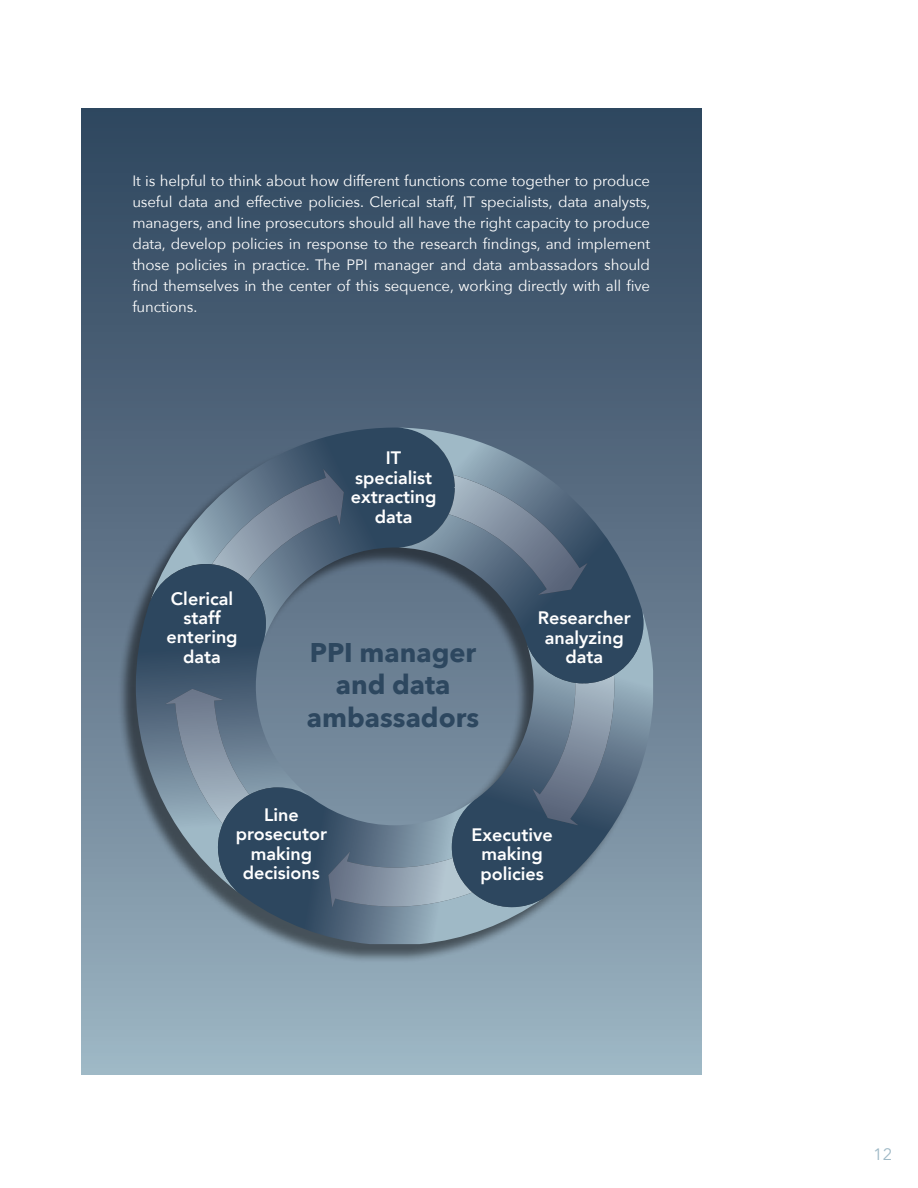
<style>
.page{position:relative;width:918px;height:1188px;background:#fff}
.page>*{position:absolute;margin:0;border:0;box-sizing:border-box;transform-origin:0 0}
.t1{font:700 27px/32.4px "Avenir Next";color:#2d475f;text-align:center}
.t2{font:800 18px/19.5px "Avenir";color:#fff;text-align:center}
.t3{font:16.5px "Avenir Next";color:#9fb9c6}
.t4{font:15px/21px "Avenir Next";letter-spacing:-.01em;color:#fff;text-align:justify}
</style>
<div class="page">
<div style="left:81px;top:108px;width:620px;height:967px;background:linear-gradient(to bottom,#2c415a,#9bb1c0)"></div>
<div style="left:117px;top:430px;width:534px;height:533px;background:#000;opacity:.5"></div>
<svg style="left:151px;top:428px;width:247px;height:213px;background:#4f657a"></svg>
<svg style="left:212px;top:469px;width:132px;height:112px;background:#67798c"></svg>
<svg style="left:136px;top:564px;width:176px;height:329px;background:#576c80"></svg>
<svg style="left:264px;top:624px;width:2px;height:17px"></svg>
<svg style="left:165px;top:689px;width:84px;height:135px;background:#758899"></svg>
<svg style="left:218px;top:787px;width:325px;height:157px;background:#5a7184"></svg>
<svg style="left:328px;top:851px;width:145px;height:57px;background:#7f90a1"></svg>
<svg style="left:452px;top:609px;width:201px;height:298px;background:#5c7387"></svg>
<svg style="left:532px;top:683px;width:82px;height:142px;background:#697b8e"></svg>
<svg style="left:398px;top:428px;width:245px;height:255px;background:#4f657a"></svg>
<svg style="left:449px;top:475px;width:139px;height:120px;background:#627488"></svg>
<p class="t4" style="left:132px;top:169px;width:520px">It is helpful to think about how different functions come together to produce useful data and effective policies. Clerical staff, IT specialists, data analysts, managers, and line prosecutors should all have the right capacity to produce data, develop policies in response to the research findings, and implement those policies in practice. The PPI manager and data ambassadors should find themselves in the center of this sequence, working directly with all five functions.</p>
<p class="t2" style="left:166px;top:589px;width:73px">Clerical staff entering data</p>
<p class="t2" style="left:351px;top:449px;width:87px">IT specialist extracting data</p>
<h1 class="t1" style="left:307px;top:636px;width:174px">PPI manager and data ambassadors</h1>
<p class="t2" style="left:538px;top:608px;width:94px">Researcher analyzing data</p>
<p class="t2" style="left:236px;top:805px;width:93px">Line prosecutor making decisions</p>
<p class="t2" style="left:471px;top:825px;width:83px">Executive making policies</p>
<p class="t3" style="left:873px;top:1141px;width:21px">12</p>
</div>
